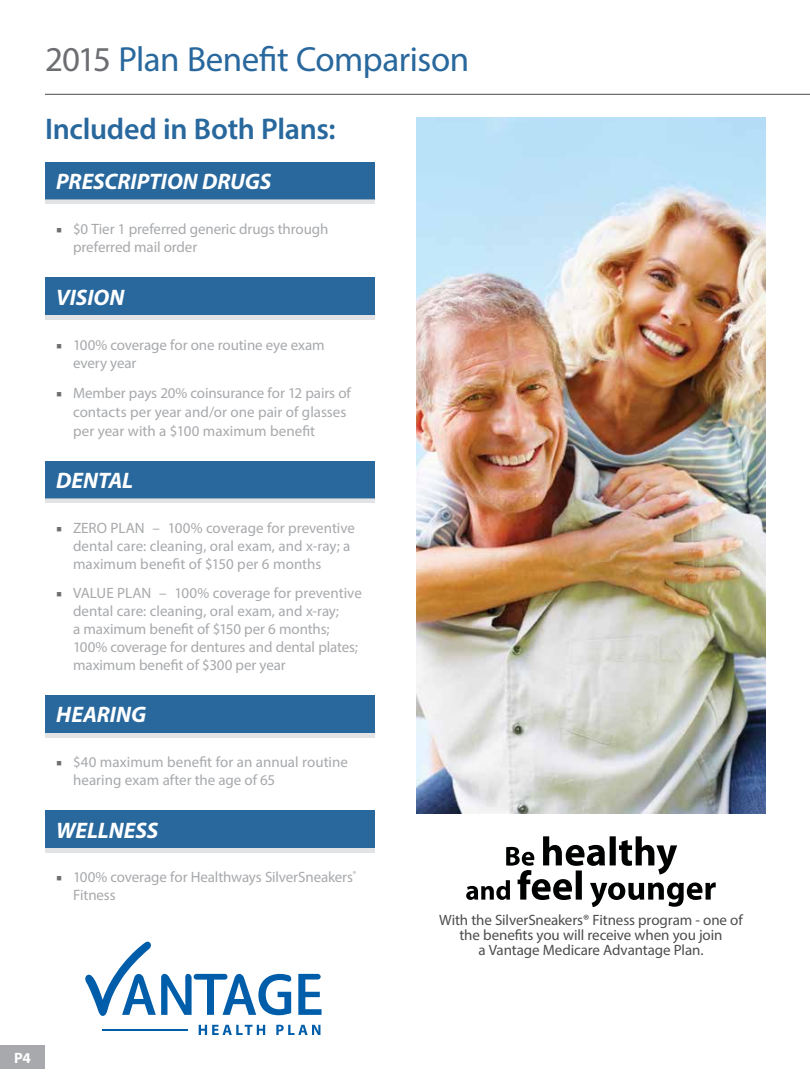
<style>
.page{position:relative;width:810px;height:1080px;background:#fff}
.page>*{position:absolute;margin:0;border:0;box-sizing:border-box;transform-origin:0 0}
.t1{font:35px "Myriad Pro";letter-spacing:-.015em;color:#28689d}
.t2{font:600 30px "Myriad Pro";letter-spacing:-.01em;color:#28689d}
.t3{font:italic 700 22.5px "Myriad Pro";letter-spacing:-.005em;color:#fff}
.t4{font:15px/18px "Myriad Pro";letter-spacing:-.005em;color:#a7a9ac}
.t5{font:15px/15px "Myriad Pro";letter-spacing:-.01em;color:#4d4d4f;text-align:center}
.t6{font:700 15px "Myriad Pro";color:#fff}
.s1{color:#6d6e71}
.s2{font-family:"Minion Pro";color:#6d6e71}
</style>
<div class="page">
<img style="left:416px;top:117px;width:350px;height:697px">
<svg style="left:466px;top:836px;width:250px;height:71px"></svg>
<hr style="left:102px;top:1029px;width:86px;height:2px;background:#005daa">
<svg style="left:199px;top:1025px;width:66px;height:10px"></svg>
<svg style="left:276px;top:1025px;width:44px;height:10px"></svg>
<div style="left:194px;top:974px;width:33px;height:6px;background:#005daa;border-radius:3px"></div>
<svg style="left:223px;top:974px;width:69px;height:41px"></svg>
<svg style="left:298px;top:974px;width:24px;height:41px"></svg>
<svg style="left:85px;top:942px;width:107px;height:74px"></svg>
<div style="left:45px;top:277px;width:329px;height:38px;background:#28689d"></div>
<div style="left:45px;top:315px;width:329px;height:5px;background:#e2e3e4"></div>
<div style="left:45px;top:461px;width:329px;height:38px;background:#28689d"></div>
<hr style="left:45px;top:499px;width:329px;height:4px;background:#e2e3e4">
<div style="left:45px;top:695px;width:329px;height:38px;background:#28689d"></div>
<hr style="left:45px;top:733px;width:329px;height:4px;background:#e2e3e4">
<div style="left:45px;top:810px;width:329px;height:38px;background:#28689d"></div>
<hr style="left:45px;top:848px;width:329px;height:4px;background:#e2e3e4">
<div style="left:45px;top:162px;width:329px;height:37px;background:#28689d"></div>
<div style="left:45px;top:199px;width:329px;height:5px;background:#e2e3e4"></div>
<hr style="left:45px;top:94px;width:765px;height:1px;background:#6d6e71">
<div style="left:0;top:1045px;width:45px;height:24px;background:#a7a9ac"></div>
<h1 class="t1" style="left:45px;top:38px;width:426px"><span class="s1">2015</span> Plan Benefit Comparison</h1>
<h2 class="t2" style="left:45px;top:110px;width:292px">Included in Both Plans:</h2>
<h3 class="t3" style="left:56px;top:167px;width:217px">PRESCRIPTION DRUGS</h3>
<p class="t4" style="left:73px;top:219px;width:257px;line-height:18.8px;text-indent:-17px"><span class="s2">■</span> $0 Tier 1 preferred generic drugs through preferred mail order</p>
<h3 class="t3" style="left:56px;top:283px;width:70px">VISION</h3>
<p class="t4" style="left:73px;top:335px;width:253px;line-height:18.8px;text-indent:-17px"><span class="s2">■</span> 100% coverage for one routine eye exam every year</p>
<p class="t4" style="left:73px;top:384px;width:279px;line-height:18.8px;text-indent:-17px"><span class="s2">■</span> Member pays 20% coinsurance for 12 pairs of contacts per year and/or one pair of glasses per year with a $100 maximum benefit</p>
<h3 class="t3" style="left:56px;top:466px;width:78px">DENTAL</h3>
<p class="t4" style="left:73px;top:519px;width:284px;text-indent:-17px"><span class="s2">■</span> ZERO PLAN – 100% coverage for preventive dental care: cleaning, oral exam, and x-ray; a maximum benefit of $150 per 6 months</p>
<p class="t4" style="left:73px;top:584px;width:290px;text-indent:-17px"><span class="s2">■</span> VALUE PLAN – 100% coverage for preventive dental care: cleaning, oral exam, and x-ray;<br>a maximum benefit of $150 per 6 months; 100% coverage for dentures and dental plates; maximum benefit of $300 per year</p>
<h3 class="t3" style="left:56px;top:700px;width:91px">HEARING</h3>
<p class="t4" style="left:73px;top:753px;width:276px;text-indent:-17px"><span class="s2">■</span> $40 maximum benefit for an annual routine hearing exam after the age of 65</p>
<h3 class="t3" style="left:56px;top:815px;width:103px">WELLNESS</h3>
<p class="t4" style="left:73px;top:868px;width:285px;text-indent:-17px"><span class="s2">■</span> 100% coverage for Healthways SilverSneakers<sup>®<br></sup>Fitness</p>
<p class="t5" style="left:439px;top:913px;width:305px">With the SilverSneakers® Fitness program - one of the benefits you will receive when you join<br>a Vantage Medicare Advantage Plan.</p>
<p class="t6" style="left:14px;top:1048px;width:18px">P4</p>
</div>
